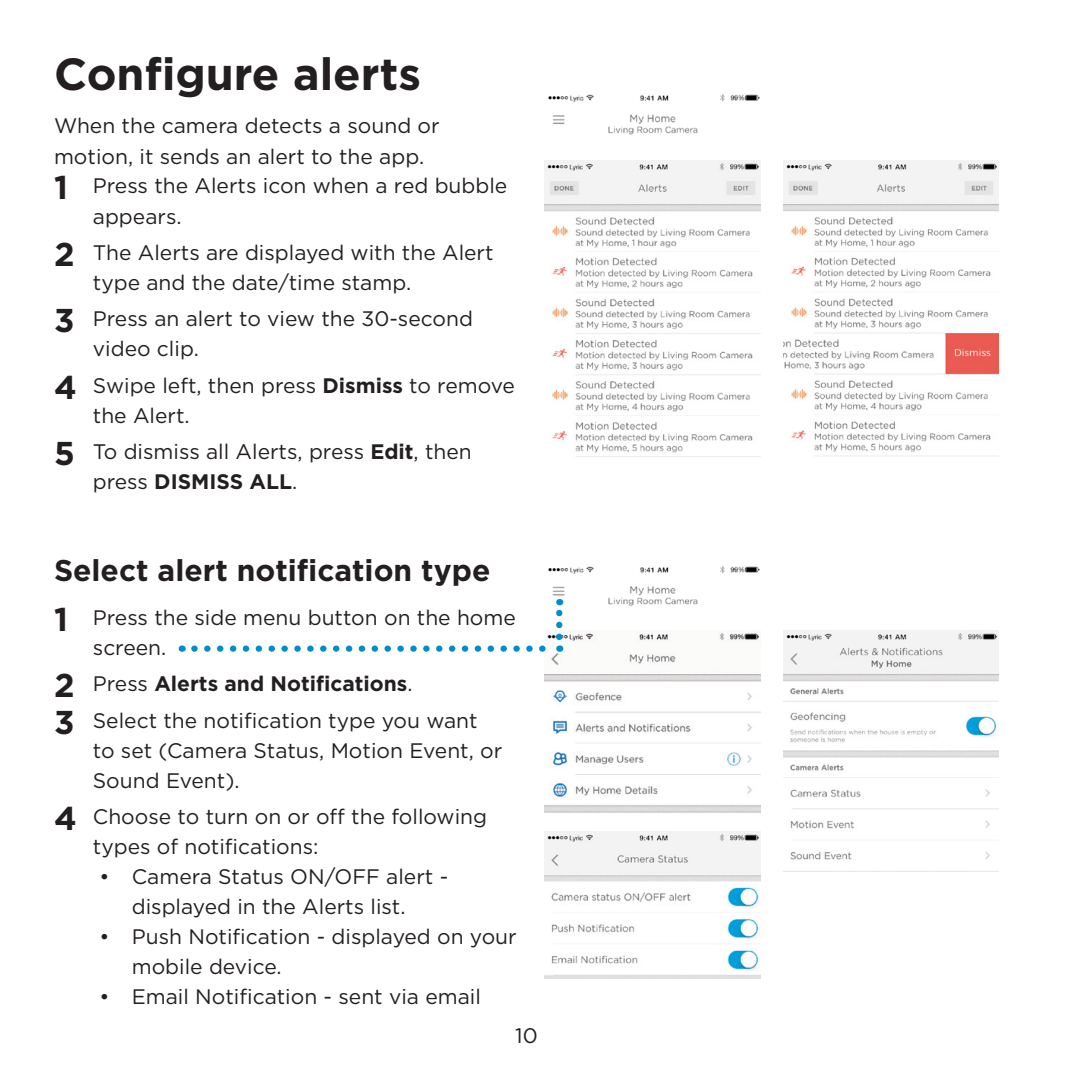
<style>
.page{position:relative;width:1080px;height:1080px;background:#fff}
.page>*{position:absolute;margin:0;border:0;box-sizing:border-box;transform-origin:0 0}
.t1{font:700 45px "Gotham";color:#231f20}
.t2{font:700 30px "Gotham";color:#231f20}
.t3{font:21px/30px "Gotham";color:#231f20}
.s1{font-weight:700;font-size:33px}
.s2{font-weight:700}
</style>
<div class="page">
<img style="left:548px;top:566px;width:212px;height:48px">
<img style="left:548px;top:94px;width:212px;height:41px">
<img style="left:544px;top:161px;width:216px;height:296px">
<img style="left:783px;top:160px;width:216px;height:296px">
<img style="left:544px;top:631px;width:216px;height:182px">
<img style="left:544px;top:832px;width:216px;height:146px">
<img style="left:783px;top:630px;width:216px;height:242px">
<svg style="left:194px;top:646px;width:359px;height:6px"></svg>
<svg style="left:556px;top:599px;width:6px;height:38px"></svg>
<h1 class="t1" style="left:54px;top:44px;width:368px">Configure alerts</h1>
<p class="t3" style="left:54px;top:111px;width:387px">When the camera detects a sound or</p>
<p class="t3" style="left:54px;top:141px;width:372px">motion, it sends an alert to the app.</p>
<p class="t3" style="left:54px;top:171px;width:455px"><span class="s1">1</span> Press the Alerts icon when a red bubble</p>
<p class="t3" style="left:93px;top:201px;width:90px">appears.</p>
<p class="t3" style="left:93px;top:237px;width:402px;text-indent:-39px"><span class="s1">2</span> The Alerts are displayed with the Alert type and the date/time stamp.</p>
<p class="t3" style="left:93px;top:304px;width:382px;text-indent:-39px"><span class="s1">3</span> Press an alert to view the 30-second video clip.</p>
<p class="t3" style="left:93px;top:370px;width:423px;text-indent:-39px"><span class="s1">4</span> Swipe left, then press <span class="s2">Dismiss</span> to remove the Alert.</p>
<p class="t3" style="left:93px;top:437px;width:380px;text-indent:-39px"><span class="s1">5</span> To dismiss all Alerts, press <span class="s2">Edit</span>, then press <span class="s2">DISMISS ALL</span>.</p>
<h2 class="t2" style="left:54px;top:551px;width:438px">Select alert notification type</h2>
<p class="t3" style="left:93px;top:602px;width:425px;text-indent:-39px"><span class="s1">1</span> Press the side menu button on the home screen.</p>
<p class="t3" style="left:54px;top:665px;width:425px;line-height:36.6px"><span class="s1">2</span> Press <span class="s2">Alerts and Notifications</span>.<br><span class="s1">3</span> Select the notification type you want</p>
<p class="t3" style="left:93px;top:735px;width:411px">to set (Camera Status, Motion Event, or<br>Sound Event).</p>
<p class="t3" style="left:93px;top:801px;width:396px;text-indent:-39px"><span class="s1">4</span> Choose to turn on or off the following types of notifications:</p>
<p class="t3" style="left:99px;top:861px;width:350px;text-align:center">• Camera Status ON/OFF alert - displayed in the Alerts list.</p>
<p class="t3" style="left:132px;top:922px;width:386px;text-indent:-32px">• Push Notification - displayed on your mobile device.</p>
<p class="t3" style="left:99px;top:982px;width:383px">• Email Notification - sent via email</p>
<p class="t3" style="left:515px;top:1020px;width:24px">10</p>
</div>
